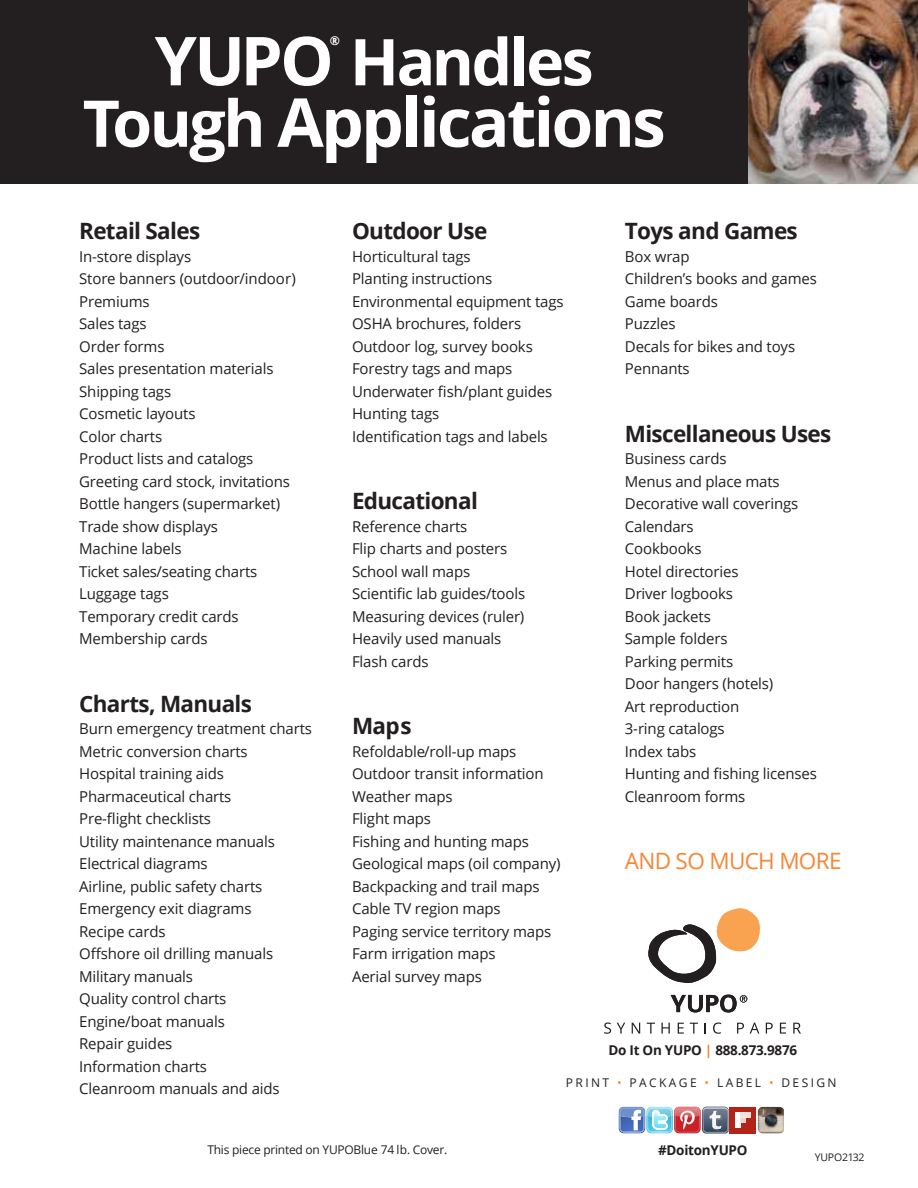
<style>
.page{position:relative;width:918px;height:1188px;background:#fff}
.page>*{position:absolute;margin:0;border:0;box-sizing:border-box;transform-origin:0 0}
.t1{font:700 67.5px "Open Sans";letter-spacing:-.04em;color:#fff}
.t2{font:700 64.5px "Open Sans";letter-spacing:-.04em;color:#fff}
.t3{font:700 22.5px "Open Sans";letter-spacing:-.03em;color:#231f20}
.t4{font:22.5px "Open Sans";color:#f78635}
.t5{font:15px/22.5px "Open Sans";letter-spacing:-.01em;color:#231f20}
.t6{font:700 13.5px "Open Sans";letter-spacing:-.02em;color:#231f20}
.t7{font:700 12.3px "Open Sans";color:#fff}
.t8{font:12px "Open Sans";letter-spacing:-.02em;color:#231f20}
.t9{font:12px "Open Sans";letter-spacing:.2em;color:#231f20}
.t10{font:10.5px "Open Sans";letter-spacing:-.02em;color:#231f20}
.s1{font-size:67.5px}
.s2{font-size:64.5px}
.s3{color:#f78635}
</style>
<div class="page">
<div style="left:0;top:0;width:753px;height:184px;background:#231f20"></div>
<svg style="left:604px;top:1023px;width:7px;height:11px"></svg>
<svg style="left:617px;top:1023px;width:8px;height:11px"></svg>
<svg style="left:632px;top:1023px;width:8px;height:11px"></svg>
<svg style="left:647px;top:1023px;width:8px;height:11px"></svg>
<svg style="left:661px;top:1023px;width:9px;height:11px"></svg>
<svg style="left:678px;top:1023px;width:6px;height:11px"></svg>
<svg style="left:690px;top:1023px;width:8px;height:11px"></svg>
<svg style="left:704px;top:1023px;width:2px;height:11px"></svg>
<svg style="left:713px;top:1023px;width:8px;height:11px"></svg>
<svg style="left:737px;top:1023px;width:7px;height:11px"></svg>
<svg style="left:750px;top:1023px;width:9px;height:11px"></svg>
<svg style="left:766px;top:1023px;width:7px;height:11px"></svg>
<svg style="left:780px;top:1023px;width:6px;height:11px"></svg>
<svg style="left:793px;top:1023px;width:8px;height:11px"></svg>
<svg style="left:648px;top:908px;width:112px;height:76px"></svg>
<svg style="left:671px;top:995px;width:76px;height:18px"></svg>
<svg style="left:619px;top:1107px;width:109px;height:26px;background:#9d9bb1"></svg>
<div style="left:730px;top:1107px;width:26px;height:26px;background:#b32317"></div>
<div style="left:735px;top:1112px;width:5px;height:16px;background:#fff"></div>
<svg style="left:740px;top:1112px;width:11px;height:11px"></svg>
<img style="left:758px;top:1107px;width:26px;height:27px">
<img style="left:748px;top:0;width:170px;height:184px">
<h2 class="t2" style="left:155px;top:16px;width:441px"><span class="s1">YUPO</span> Handles</h2>
<p class="t7" style="left:330px;top:32px;width:12px">®</p>
<h1 class="t1" style="left:83px;top:75px;width:585px"><span class="s2">Tough</span> Applications</h1>
<h3 class="t3" style="left:79px;top:215px;width:122px">Retail Sales</h3>
<p class="t5" style="left:79px;top:245px;width:218px">In-store displays<br>Store banners (outdoor/indoor)<br>Premiums<br>Sales tags<br>Order forms<br>Sales presentation materials<br>Shipping tags<br>Cosmetic layouts<br>Color charts<br>Product lists and catalogs<br>Greeting card stock, invitations<br>Bottle hangers (supermarket)<br>Trade show displays<br>Machine labels<br>Ticket sales/seating charts<br>Luggage tags<br>Temporary credit cards<br>Membership cards</p>
<h3 class="t3" style="left:79px;top:688px;width:174px">Charts, Manuals</h3>
<p class="t5" style="left:79px;top:717px;width:234px">Burn emergency treatment charts<br>Metric conversion charts<br>Hospital training aids<br>Pharmaceutical charts<br>Pre-flight checklists<br>Utility maintenance manuals<br>Electrical diagrams<br>Airline, public safety charts<br>Emergency exit diagrams<br>Recipe cards<br>Offshore oil drilling manuals<br>Military manuals<br>Quality control charts<br>Engine/boat manuals<br>Repair guides<br>Information charts<br>Cleanroom manuals and aids</p>
<h3 class="t3" style="left:352px;top:215px;width:137px">Outdoor Use</h3>
<p class="t5" style="left:352px;top:245px;width:213px">Horticultural tags<br>Planting instructions<br>Environmental equipment tags<br>OSHA brochures, folders<br>Outdoor log, survey books<br>Forestry tags and maps<br>Underwater fish/plant guides<br>Hunting tags<br>Identification tags and labels</p>
<h3 class="t3" style="left:352px;top:485px;width:127px">Educational</h3>
<p class="t5" style="left:352px;top:515px;width:175px">Reference charts<br>Flip charts and posters<br>School wall maps<br>Scientific lab guides/tools<br>Measuring devices (ruler)<br>Heavily used manuals<br>Flash cards</p>
<h3 class="t3" style="left:352px;top:710px;width:61px">Maps</h3>
<p class="t5" style="left:352px;top:740px;width:210px">Refoldable/roll-up maps<br>Outdoor transit information<br>Weather maps<br>Flight maps<br>Fishing and hunting maps<br>Geological maps (oil company)<br>Backpacking and trail maps<br>Cable TV region maps<br>Paging service territory maps<br>Farm irrigation maps<br>Aerial survey maps</p>
<h3 class="t3" style="left:625px;top:215px;width:174px">Toys and Games</h3>
<p class="t5" style="left:625px;top:245px;width:194px">Box wrap<br>Children’s books and games<br>Game boards<br>Puzzles<br>Decals for bikes and toys<br>Pennants</p>
<h3 class="t3" style="left:625px;top:418px;width:208px">Miscellaneous Uses</h3>
<p class="t5" style="left:625px;top:447px;width:194px">Business cards<br>Menus and place mats<br>Decorative wall coverings<br>Calendars<br>Cookbooks<br>Hotel directories<br>Driver logbooks<br>Book jackets<br>Sample folders<br>Parking permits<br>Door hangers (hotels)<br>Art reproduction<br>3-ring catalogs<br>Index tabs<br>Hunting and fishing licenses<br>Cleanroom forms</p>
<h3 class="t4" style="left:625px;top:846px;width:101px">And so much</h3>
<h3 class="t4" style="left:779px;top:846px;width:16px">more</h3>
<p class="t6" style="left:609px;top:1040px;width:190px">Do It On YUPO <span class="s3">|</span> 888.873.9876</p>
<p class="t9" style="left:566px;top:1075px;width:270px">PRIN T <span class="s3">•</span> PACKAGE <span class="s3">•</span> LABEL <span class="s3">•</span> DESIGN</p>
<p class="t8" style="left:207px;top:1141px;width:131px">This piece printed on Yupo</p>
<p class="t8" style="left:354px;top:1141px;width:95px">Blue 74 lb. Cover.</p>
<p class="t6" style="left:658px;top:1141px;width:91px">#DoitonYUPO</p>
<p class="t10" style="left:815px;top:1150px;width:51px">YUPO2132</p>
</div>
